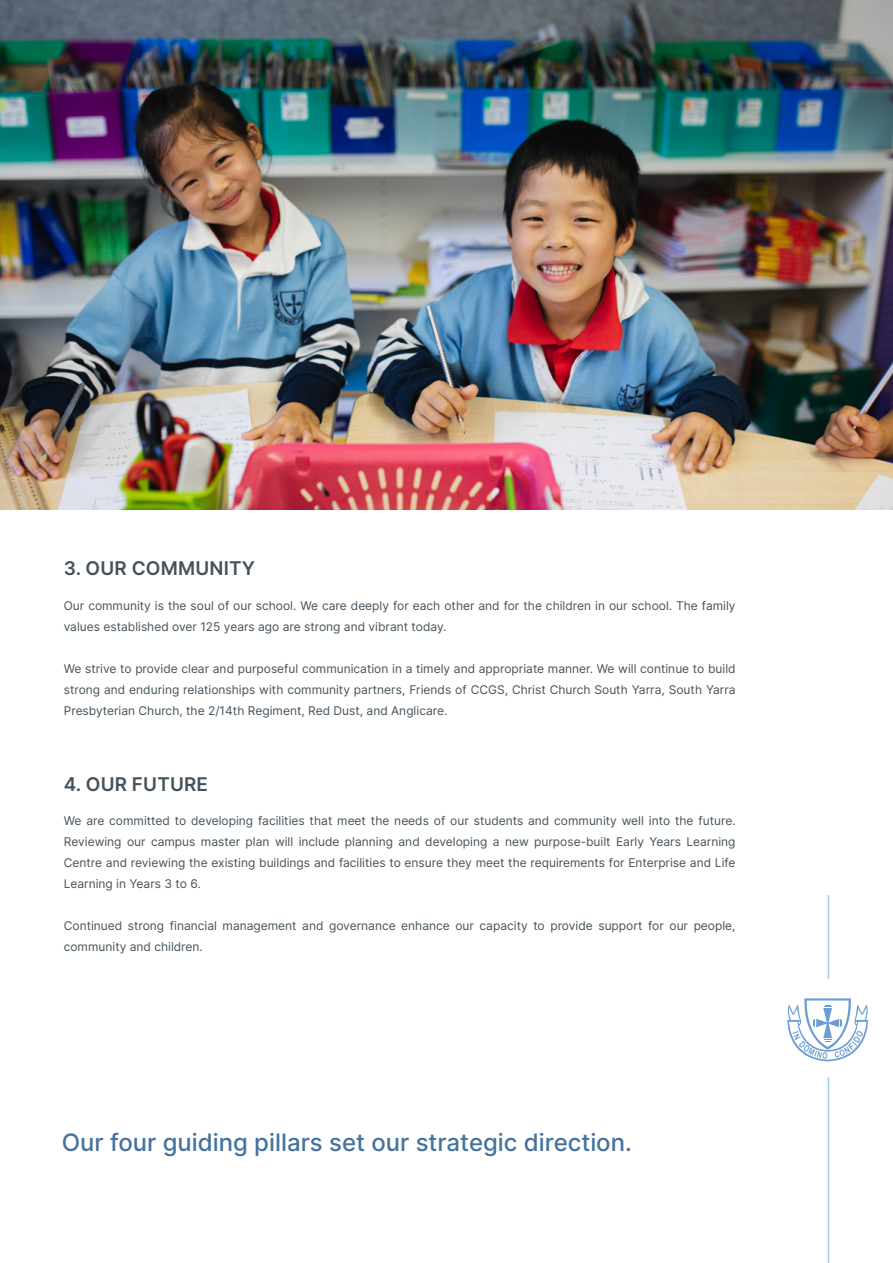
<style>
.page{position:relative;width:893px;height:1263px;background:#fff}
.page>*{position:absolute;margin:0;border:0;box-sizing:border-box;transform-origin:0 0}
.t1{font:500 24px "Inter";color:#44729e}
.t2{font:600 18.9px "Inter";letter-spacing:.01em;color:#45525b}
.t3{font:12px/21px "Inter";color:#45525b}
</style>
<div class="page">
<svg style="left:787px;top:998px;width:81px;height:63px"></svg>
<hr style="left:828px;top:895px;width:1px;height:84px;background:#a1cde6">
<hr style="left:828px;top:1077px;width:1px;height:186px;background:#a1cde6">
<img style="left:0;top:0;width:893px;height:509px">
<h2 class="t2" style="left:64px;top:555px;width:193px">3. OUR COMMUNITY</h2>
<p class="t3" style="left:64px;top:595px;width:673px">Our community is the soul of our school. We care deeply for each other and for the children in our school. The family values established over 125 years ago are strong and vibrant today.</p>
<p class="t3" style="left:64px;top:658px;width:673px;text-align:justify">We strive to provide clear and purposeful communication in a timely and appropriate manner. We will continue to build strong and enduring relationships with community partners, Friends of CCGS, Christ Church South Yarra, South Yarra Presbyterian Church, the 2/14th Regiment, Red Dust, and Anglicare.</p>
<h2 class="t2" style="left:64px;top:770px;width:146px">4. OUR FUTURE</h2>
<p class="t3" style="left:64px;top:809px;width:673px;text-align:justify">We are committed to developing facilities that meet the needs of our students and community well into the future.<br>Reviewing our campus master plan will include planning and developing a new purpose-built Early Years Learning Centre and reviewing the existing buildings and facilities to ensure they meet the requirements for Enterprise and Life Learning in Years 3 to 6.</p>
<p class="t3" style="left:64px;top:914px;width:673px">Continued strong financial management and governance enhance our capacity to provide support for our people, community and children.</p>
<h1 class="t1" style="left:62px;top:1125px;width:571px">Our four guiding pillars set our strategic direction.</h1>
</div>
